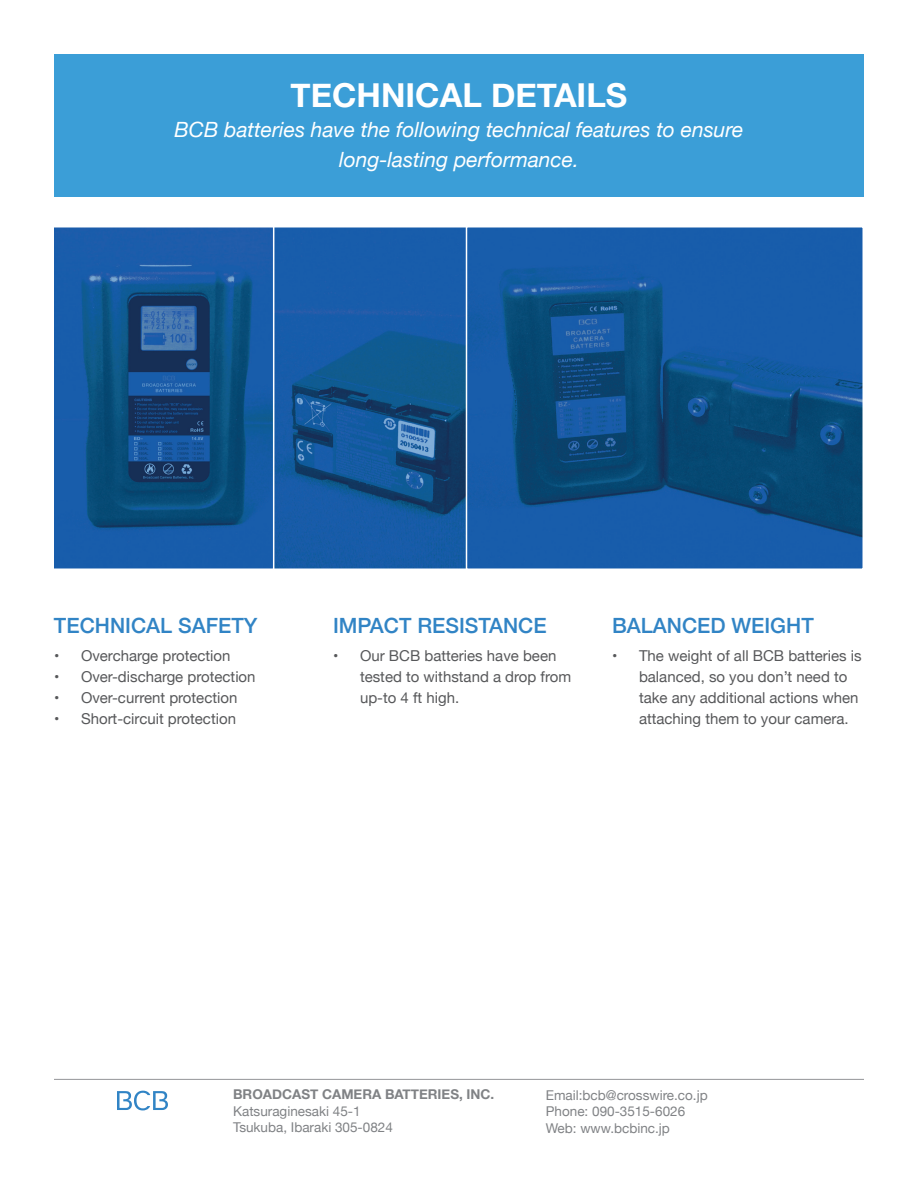
<style>
.page{position:relative;width:918px;height:1188px;background:#fff}
.page>*{position:absolute;margin:0;border:0;box-sizing:border-box;transform-origin:0 0}
.t1{font:700 33px "Helvetica Neue";color:#fff}
.t2{font:italic 21px/30px "Helvetica Neue";color:#fff;text-align:center}
.t3{font:500 21px "Helvetica Neue";color:#3184c5}
.t4{font:15px/21px "Helvetica Neue";color:#57585a}
.t5{font:13.5px/16.5px "Helvetica Neue";color:#808285}
.t6{font:700 13.5px "Helvetica Neue";color:#808285}
</style>
<div class="page">
<div style="left:54px;top:54px;width:810px;height:143px;background:#3b9ed7"></div>
<svg style="left:275px;top:227px;width:190px;height:342px;background:#17599d"></svg>
<svg style="left:465px;top:227px;width:398px;height:342px;background:#135596"></svg>
<svg style="left:54px;top:227px;width:221px;height:342px;background:#175694"></svg>
<hr style="left:54px;top:1079px;width:810px;height:1px;background:#939598">
<svg style="left:117px;top:1091px;width:51px;height:19px"></svg>
<h1 class="t1" style="left:291px;top:69px;width:338px">TECHNICAL DETAILS</h1>
<h2 class="t2" style="left:174px;top:116px;width:571px">BCB batteries have the following technical features to ensure long-lasting performance.</h2>
<h2 class="t3" style="left:54px;top:608px;width:205px">TECHNICAL SAFETY</h2>
<p class="t4" style="left:54px;top:646px;width:178px">• Overcharge protection</p>
<p class="t4" style="left:54px;top:667px;width:203px">• Over-discharge protection</p>
<p class="t4" style="left:54px;top:688px;width:185px">• Over-current protection</p>
<p class="t4" style="left:54px;top:709px;width:184px">• Short-circuit protection</p>
<h2 class="t3" style="left:333px;top:608px;width:215px">IMPACT RESISTANCE</h2>
<p class="t4" style="left:360px;top:646px;width:213px;text-indent:-27px">• Our BCB batteries have been tested to withstand a drop from up-to 4 ft high.</p>
<h2 class="t3" style="left:612px;top:608px;width:203px">BALANCED WEIGHT</h2>
<p class="t4" style="left:639px;top:646px;width:224px;text-indent:-27px">• The weight of all BCB batteries is balanced, so you don’t need to take any additional actions when attaching them to your camera.</p>
<p class="t6" style="left:233px;top:1084px;width:263px">BROADCAST CAMERA BATTERIES, INC.</p>
<p class="t5" style="left:233px;top:1104px;width:161px">Katsuraginesaki 45-1<br>Tsukuba, Ibaraki 305-0824</p>
<p class="t5" style="left:546px;top:1087px;width:163px">Email:bcb@crosswire.co.jp<br>Phone: 090-3515-6026<br>Web: www.bcbinc.jp</p>
</div>
